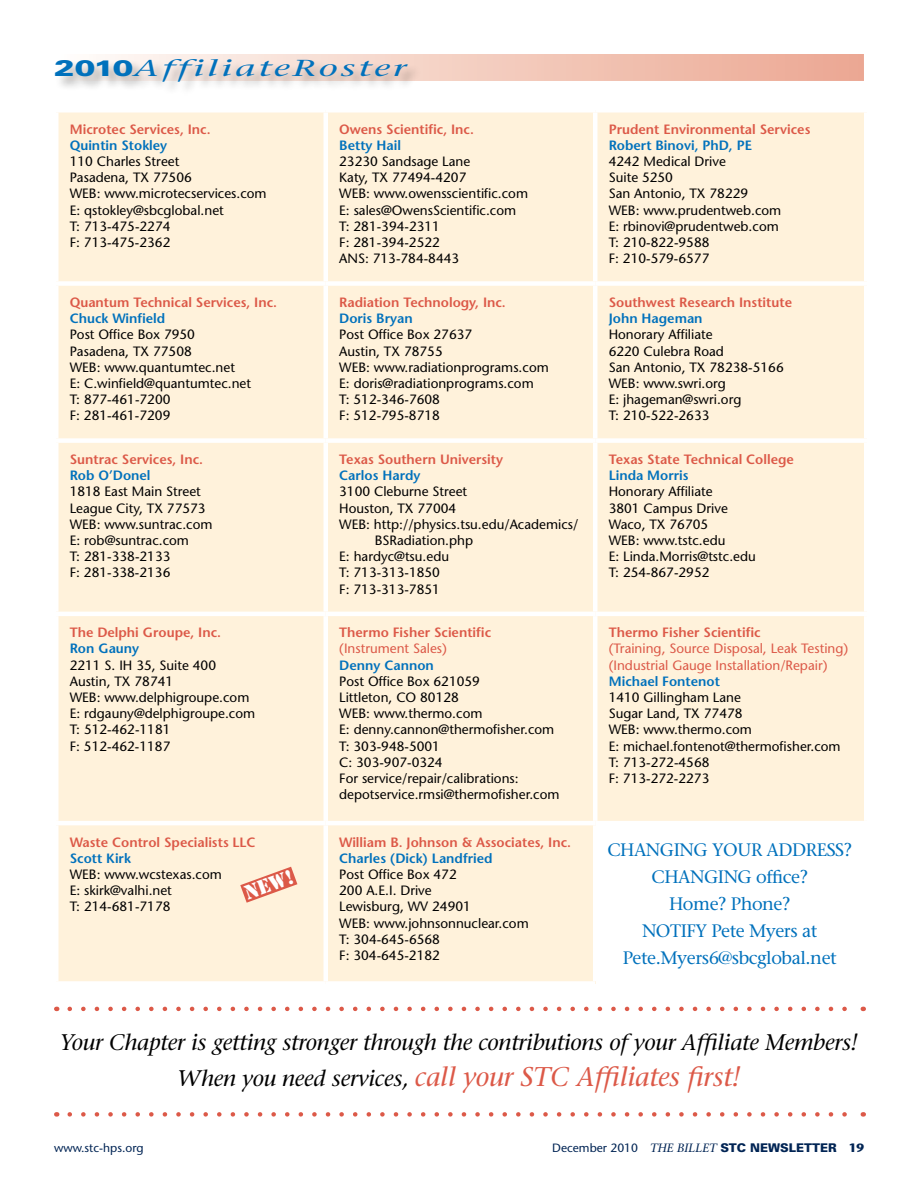
<style>
.page{position:relative;width:918px;height:1188px;background:#fff}
.page>*{position:absolute;margin:0;border:0;box-sizing:border-box;transform-origin:0 0}
.t1{font:italic 500 27px "Stone Serif Std";letter-spacing:-.01em;color:#dc5948}
.t2{font:italic 500 23.1px "Stone Serif Std";letter-spacing:.075em;color:#0071bc;scale:1.64 1}
.t3{font:italic 500 22.5px "Stone Serif Std";letter-spacing:-.01em;color:#000}
.t4{font:21px "Stencil";color:#fff}
.t5{font:500 18px/27px "Stone Serif Std";letter-spacing:-.025em;color:#0071bc;text-align:center}
.t6{font:500 13.5px/16.2px "Stone Sans Std";color:#000}
.t7{font:600 13.5px "Stone Sans Std";color:#dc5948}
.t8{font:600 13.5px "Stone Sans Std";color:#0071bc}
.t9{font:900 12px "Univers LT Std";color:#002454}
.t10{font:500 12px "Stone Sans Std";color:#002454}
.s1{font-family:"Univers LT Std";font-weight:900;font-style:normal;font-size:22.35px}
.s2{font-weight:600;color:#dc5948}
.s3{font-weight:600;color:#0071bc}
.s4{color:#dc5948}
.s5{font-size:22.5px;color:#000}
.s6{font-family:"Stone Sans Std";font-weight:500}
.s7{font-family:"Stone Serif Std";font-weight:500;font-style:italic}
.s8{font-family:"Stone Sans Std";font-weight:700}
</style>
<div class="page">
<svg style="left:70px;top:1007px;width:777px;height:4px"></svg>
<svg style="left:70px;top:1112px;width:777px;height:5px"></svg>
<div style="left:54px;top:54px;width:810px;height:27px;background:linear-gradient(to right,#fefcf9,#eba690)"></div>
<div style="left:54px;top:58px;width:368px;height:39px;background:#000;opacity:.3"></div>
<div style="left:56px;top:110px;width:270px;height:174px;background:#fff2db"></div>
<div style="left:326px;top:110px;width:269px;height:174px;background:#fff2db"></div>
<div style="left:595px;top:110px;width:271px;height:174px;background:#fff2db"></div>
<div style="left:56px;top:284px;width:270px;height:157px;background:#fff2db"></div>
<div style="left:326px;top:284px;width:269px;height:157px;background:#fff2db"></div>
<div style="left:595px;top:284px;width:271px;height:157px;background:#fff2db"></div>
<div style="left:56px;top:441px;width:270px;height:173px;background:#fff2db"></div>
<div style="left:326px;top:441px;width:269px;height:173px;background:#fff2db"></div>
<div style="left:595px;top:441px;width:271px;height:173px;background:#fff2db"></div>
<div style="left:56px;top:614px;width:270px;height:209px;background:#fff2db"></div>
<div style="left:326px;top:614px;width:269px;height:209px;background:#fff2db"></div>
<div style="left:595px;top:614px;width:271px;height:209px;background:#fff2db"></div>
<div style="left:56px;top:823px;width:270px;height:160px;background:#fff2db"></div>
<div style="left:326px;top:823px;width:269px;height:160px;background:#fff2db"></div>
<hr style="left:54px;top:108px;width:272px;height:4px;background:#fff">
<hr style="left:54px;top:112px;width:4px;height:169px;background:#fff">
<hr style="left:326px;top:108px;width:269px;height:4px;background:#fff">
<hr style="left:324px;top:112px;width:4px;height:169px;background:#fff">
<hr style="left:595px;top:108px;width:274px;height:4px;background:#fff">
<hr style="left:593px;top:112px;width:4px;height:169px;background:#fff">
<div style="left:864px;top:112px;width:5px;height:169px;background:#fff"></div>
<div style="left:54px;top:281px;width:272px;height:5px;background:#fff"></div>
<hr style="left:54px;top:286px;width:4px;height:152px;background:#fff">
<div style="left:326px;top:281px;width:269px;height:5px;background:#fff"></div>
<hr style="left:324px;top:286px;width:4px;height:152px;background:#fff">
<div style="left:595px;top:281px;width:274px;height:5px;background:#fff"></div>
<hr style="left:593px;top:286px;width:4px;height:152px;background:#fff">
<div style="left:864px;top:286px;width:5px;height:152px;background:#fff"></div>
<div style="left:54px;top:438px;width:272px;height:5px;background:#fff"></div>
<hr style="left:54px;top:443px;width:4px;height:169px;background:#fff">
<div style="left:326px;top:438px;width:269px;height:5px;background:#fff"></div>
<hr style="left:324px;top:443px;width:4px;height:169px;background:#fff">
<div style="left:595px;top:438px;width:274px;height:5px;background:#fff"></div>
<hr style="left:593px;top:443px;width:4px;height:169px;background:#fff">
<div style="left:864px;top:443px;width:5px;height:169px;background:#fff"></div>
<hr style="left:54px;top:612px;width:272px;height:4px;background:#fff">
<hr style="left:54px;top:616px;width:4px;height:205px;background:#fff">
<hr style="left:326px;top:612px;width:269px;height:4px;background:#fff">
<hr style="left:324px;top:616px;width:4px;height:205px;background:#fff">
<hr style="left:595px;top:612px;width:274px;height:4px;background:#fff">
<hr style="left:593px;top:616px;width:4px;height:205px;background:#fff">
<div style="left:864px;top:616px;width:5px;height:205px;background:#fff"></div>
<hr style="left:54px;top:821px;width:272px;height:4px;background:#fff">
<hr style="left:54px;top:825px;width:4px;height:156px;background:#fff">
<hr style="left:326px;top:821px;width:269px;height:4px;background:#fff">
<hr style="left:324px;top:825px;width:4px;height:156px;background:#fff">
<hr style="left:595px;top:821px;width:274px;height:4px;background:#fff">
<hr style="left:593px;top:825px;width:4px;height:156px;background:#fff">
<div style="left:54px;top:981px;width:272px;height:5px;background:#fff"></div>
<div style="left:326px;top:981px;width:269px;height:5px;background:#fff"></div>
<svg style="left:240px;top:867px;width:57px;height:36px"></svg>
<p class="t2" style="left:54px;top:54px;width:216px"><span class="s1">2010</span>AffiliateRoster</p>
<p class="t6" style="left:70px;top:121px;width:198px"><span class="s2">Microtec Services, Inc.<br></span><span class="s3">Quintin Stokley<br></span>110 Charles Street<br>Pasadena, TX 77506<br>WEB: www.microtecservices.com<br>E: qstokley@sbcglobal.net<br>T: 713-475-2274<br>F: 713-475-2362</p>
<p class="t6" style="left:339px;top:121px;width:190px"><span class="s2">Owens Scientific, Inc.<br></span><span class="s3">Betty Hail<br></span>23230 Sandsage Lane<br>Katy, TX 77494-4207<br>WEB: www.owensscientific.com<br>E: sales@OwensScientific.com<br>T: 281-394-2311<br>F: 281-394-2522<br>ANS: 713-784-8443</p>
<p class="t6" style="left:609px;top:121px;width:203px"><span class="s2">Prudent Environmental Services<br></span><span class="s3">Robert Binovi, PhD, PE<br></span>4242 Medical Drive<br>Suite 5250<br>San Antonio, TX 78229<br>WEB: www.prudentweb.com<br>E: rbinovi@prudentweb.com<br>T: 210-822-9588<br>F: 210-579-6577</p>
<p class="t6" style="left:70px;top:294px;width:209px"><span class="s2">Quantum Technical Services, Inc.<br></span><span class="s3">Chuck Winfield<br></span>Post Office Box 7950<br>Pasadena, TX 77508<br>WEB: www.quantumtec.net<br>E: C.winfield@quantumtec.net<br>T: 877-461-7200<br>F: 281-461-7209</p>
<p class="t6" style="left:339px;top:294px;width:211px"><span class="s2">Radiation Technology, Inc.<br></span><span class="s3">Doris Bryan<br></span>Post Office Box 27637<br>Austin, TX 78755<br>WEB: www.radiationprograms.com<br>E: doris@radiationprograms.com<br>T: 512-346-7608<br>F: 512-795-8718</p>
<p class="t6" style="left:609px;top:294px;width:185px"><span class="s2">Southwest Research Institute<br></span><span class="s3">John Hageman<br></span>Honorary Affiliate<br>6220 Culebra Road<br>San Antonio, TX 78238-5166<br>WEB: www.swri.org<br>E: jhageman@swri.org<br>T: 210-522-2633</p>
<p class="t6" style="left:70px;top:451px;width:144px"><span class="s2">Suntrac Services, Inc.<br></span><span class="s3">Rob O’Donel<br></span>1818 East Main Street<br>League City, TX 77573<br>WEB: www.suntrac.com<br>E: rob@suntrac.com<br>T: 281-338-2133<br>F: 281-338-2136</p>
<p class="t7" style="left:339px;top:451px;width:165px">Texas Southern University</p>
<p class="t6" style="left:609px;top:451px;width:187px"><span class="s2">Texas State Technical College<br></span><span class="s3">Linda Morris<br></span>Honorary Affiliate<br>3801 Campus Drive<br>Waco, TX 76705<br>WEB: www.tstc.edu<br>E: Linda.Morris@tstc.edu<br>T: 254-867-2952</p>
<p class="t8" style="left:339px;top:467px;width:83px">Carlos Hardy</p>
<p class="t6" style="left:339px;top:484px;width:129px">3100 Cleburne Street</p>
<p class="t6" style="left:339px;top:500px;width:119px">Houston, TX 77004</p>
<p class="t6" style="left:339px;top:516px;width:241px">WEB: http://physics.tsu.edu/Academics/</p>
<p class="t6" style="left:375px;top:532px;width:100px">BSRadiation.php</p>
<p class="t6" style="left:339px;top:548px;width:111px">E: hardyc@tsu.edu</p>
<p class="t6" style="left:339px;top:565px;width:102px">T: 713-313-1850</p>
<p class="t6" style="left:339px;top:581px;width:102px">F: 713-313-7851</p>
<p class="t6" style="left:70px;top:625px;width:187px"><span class="s2">The Delphi Groupe, Inc.<br></span><span class="s3">Ron Gauny<br></span>2211 S. IH 35, Suite 400<br>Austin, TX 78741<br>WEB: www.delphigroupe.com<br>E: rdgauny@delphigroupe.com<br>T: 512-462-1181<br>F: 512-462-1187</p>
<p class="t6" style="left:339px;top:625px;width:222px"><span class="s2">Thermo Fisher Scientific </span><span class="s4">(Instrument Sales)<br></span><span class="s3">Denny Cannon<br></span>Post Office Box 621059<br>Littleton, CO 80128<br>WEB: www.thermo.com<br>E: denny.cannon@thermofisher.com<br>T: 303-948-5001<br>C: 303-907-0324<br>For service/repair/calibrations: depotservice.rmsi@thermofisher.com</p>
<p class="t6" style="left:609px;top:625px;width:241px"><span class="s2">Thermo Fisher Scientific<br></span><span class="s4">(Training, Source Disposal, Leak Testing) (Industrial Gauge Installation/Repair)<br></span><span class="s3">Michael Fontenot<br></span>1410 Gillingham Lane<br>Sugar Land, TX 77478<br>WEB: www.thermo.com<br>E: michael.fontenot@thermofisher.com<br>T: 713-272-4568<br>F: 713-272-2273</p>
<p class="t6" style="left:70px;top:834px;width:187px"><span class="s2">Waste Control Specialists LLC<br></span><span class="s3">Scott Kirk<br></span>WEB: www.wcstexas.com<br>E: skirk@valhi.net<br>T: 214-681-7178</p>
<p class="t6" style="left:339px;top:834px;width:233px"><span class="s2">William B. Johnson &amp; Associates, Inc.<br></span><span class="s3">Charles (Dick) Landfried<br></span>Post Office Box 472<br>200 A.E.I. Drive<br>Lewisburg, WV 24901<br>WEB: www.johnsonnuclear.com<br>T: 304-645-6568<br>F: 304-645-2182</p>
<p class="t5" style="left:607px;top:836px;width:246px">CHANGING YOUR ADDRESS?<br>CHANGING office?<br>Home? Phone?<br>NOTIFY Pete Myers at<br>Pete.Myers6@sbcglobal.net</p>
<p class="t4" style="left:241px;top:882px;width:66px;rotate:-20deg">New!</p>
<h3 class="t3" style="left:60px;top:1029px;width:800px">Your Chapter is getting stronger through the contributions of your Affiliate Members!</h3>
<h3 class="t1" style="left:177px;top:1061px;width:565px"><span class="s5">When you need services,</span> call your STC Affiliates first!</h3>
<p class="t10" style="left:54px;top:1141px;width:91px">www.stc-hps.org</p>
<p class="t9" style="left:552px;top:1140px;width:313px"><span class="s6">December 2010</span> <span class="s7">THE BILLET</span> STC NEWSLETTER <span class="s8">19</span></p>
</div>
